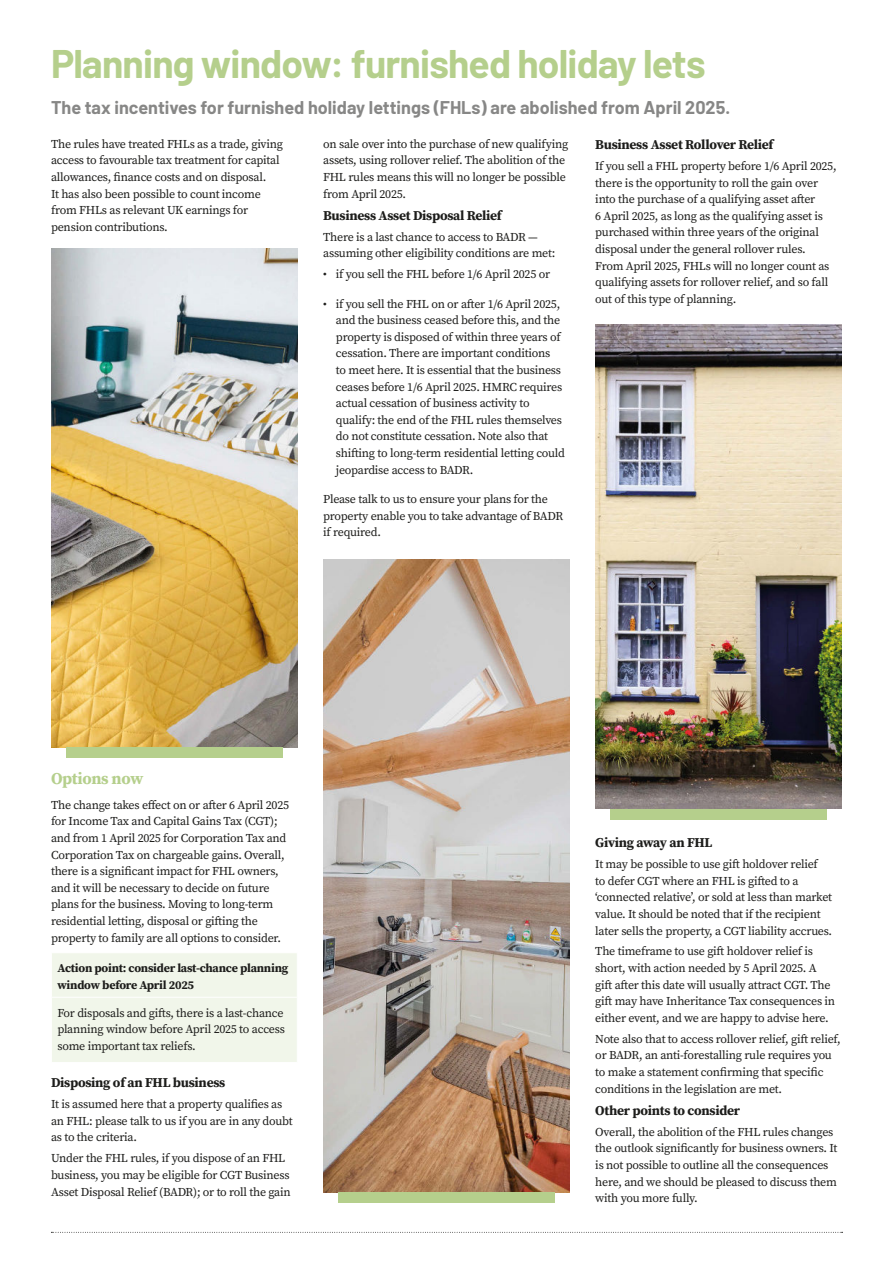
<style>
.page{position:relative;width:893px;height:1263px;background:#fff}
.page>*{position:absolute;margin:0;border:0;box-sizing:border-box;transform-origin:0 0}
.t1{font:700 39px "Barlow";letter-spacing:-.02em;color:#b5cf8c}
.t2{font:700 18px "Barlow";color:#878786}
.t3{font:700 16.5px "Source Serif Pro";letter-spacing:-.02em;color:#b5cf8c}
.t4{font:700 13.5px "Source Serif Pro";letter-spacing:-.02em;color:#1d1d1b}
.t5{font:12px/16.6px "Source Serif Pro";letter-spacing:-.02em;color:#1d1d1b}
.t6{font:700 12px/16.5px "Source Serif Pro";letter-spacing:-.02em;color:#1d1d1b}
</style>
<div class="page">
<img style="left:595px;top:324px;width:247px;height:485px">
<img style="left:51px;top:249px;width:247px;height:499px">
<img style="left:323px;top:560px;width:247px;height:632px">
<div style="left:66px;top:748px;width:217px;height:10px;background:#b5cf8c"></div>
<div style="left:338px;top:1192px;width:217px;height:10px;background:#b5cf8c"></div>
<div style="left:610px;top:809px;width:217px;height:10px;background:#b5cf8c"></div>
<svg style="left:51px;top:1232px;width:792px;height:1px"></svg>
<div style="left:52px;top:953px;width:245px;height:109px;background:#f1f6ea"></div>
<hr style="left:51px;top:997px;width:247px;height:1px;background:#fff">
<h1 class="t1" style="left:51px;top:35px;width:656px">Planning window: furnished holiday lets</h1>
<h2 class="t2" style="left:51px;top:94px;width:681px">The tax incentives for furnished holiday lettings (FHLs) are abolished from April 2025.</h2>
<p class="t5" style="left:51px;top:136px;width:233px">The rules have treated FHLs as a trade, giving access to favourable tax treatment for capital allowances, finance costs and on disposal.<br>It has also been possible to count income from FHLs as relevant UK earnings for pension contributions.</p>
<p class="t5" style="left:323px;top:136px;width:247px">on sale over into the purchase of new qualifying assets, using rollover relief. The abolition of the FHL rules means this will no longer be possible from April 2025.</p>
<p class="t4" style="left:323px;top:206px;width:180px">Business Asset Disposal Relief</p>
<p class="t5" style="left:323px;top:229px;width:234px">There is a last chance to access to BADR — assuming other eligibility conditions are met:</p>
<p class="t5" style="left:323px;top:266px;width:228px">• if you sell the FHL before 1/6 April 2025 or</p>
<p class="t5" style="left:336px;top:296px;width:231px;text-indent:-13px">• if you sell the FHL on or after 1/6 April 2025, and the business ceased before this, and the property is disposed of within three years of cessation. There are important conditions<br>to meet here. It is essential that the business ceases before 1/6 April 2025. HMRC requires actual cessation of business activity to qualify: the end of the FHL rules themselves do not constitute cessation. Note also that shifting to long-term residential letting could jeopardise access to BADR.</p>
<p class="t5" style="left:323px;top:491px;width:242px">Please talk to us to ensure your plans for the property enable you to take advantage of BADR if required.</p>
<p class="t4" style="left:595px;top:135px;width:180px">Business Asset Rollover Relief</p>
<p class="t5" style="left:595px;top:158px;width:243px">If you sell a FHL property before 1/6 April 2025, there is the opportunity to roll the gain over into the purchase of a qualifying asset after<br>6 April 2025, as long as the qualifying asset is purchased within three years of the original disposal under the general rollover rules.<br>From April 2025, FHLs will no longer count as qualifying assets for rollover relief, and so fall out of this type of planning.</p>
<h3 class="t3" style="left:51px;top:767px;width:94px">Options now</h3>
<p class="t5" style="left:51px;top:796px;width:240px">The change takes effect on or after 6 April 2025 for Income Tax and Capital Gains Tax (CGT); and from 1 April 2025 for Corporation Tax and Corporation Tax on chargeable gains. Overall, there is a significant impact for FHL owners, and it will be necessary to decide on future plans for the business. Moving to long-term residential letting, disposal or gifting the property to family are all options to consider.</p>
<p class="t6" style="left:57px;top:960px;width:232px">Action point: consider last-chance planning window before April 2025</p>
<p class="t5" style="left:57px;top:1004px;width:229px;text-align:justify">For disposals and gifts, there is a last-chance planning window before April 2025 to access some important tax reliefs.</p>
<p class="t4" style="left:51px;top:1073px;width:176px">Disposing of an FHL business</p>
<p class="t5" style="left:51px;top:1096px;width:243px">It is assumed here that a property qualifies as an FHL: please talk to us if you are in any doubt as to the criteria.</p>
<p class="t5" style="left:51px;top:1150px;width:241px">Under the FHL rules, if you dispose of an FHL business, you may be eligible for CGT Business<br>Asset Disposal Relief (BADR); or to roll the gain</p>
<p class="t4" style="left:595px;top:833px;width:119px">Giving away an FHL</p>
<p class="t5" style="left:595px;top:856px;width:238px">It may be possible to use gift holdover relief<br>to defer CGT where an FHL is gifted to a ‘connected relative’, or sold at less than market value. It should be noted that if the recipient later sells the property, a CGT liability accrues.</p>
<p class="t5" style="left:595px;top:943px;width:241px">The timeframe to use gift holdover relief is short, with action needed by 5 April 2025. A gift after this date will usually attract CGT. The gift may have Inheritance Tax consequences in either event, and we are happy to advise here.</p>
<p class="t5" style="left:595px;top:1030px;width:247px">Note also that to access rollover relief, gift relief, or BADR, an anti-forestalling rule requires you to make a statement confirming that specific conditions in the legislation are met.</p>
<p class="t4" style="left:595px;top:1101px;width:146px">Other points to consider</p>
<p class="t5" style="left:595px;top:1124px;width:244px">Overall, the abolition of the FHL rules changes the outlook significantly for business owners. It is not possible to outline all the consequences here, and we should be pleased to discuss them with you more fully.</p>
</div>
